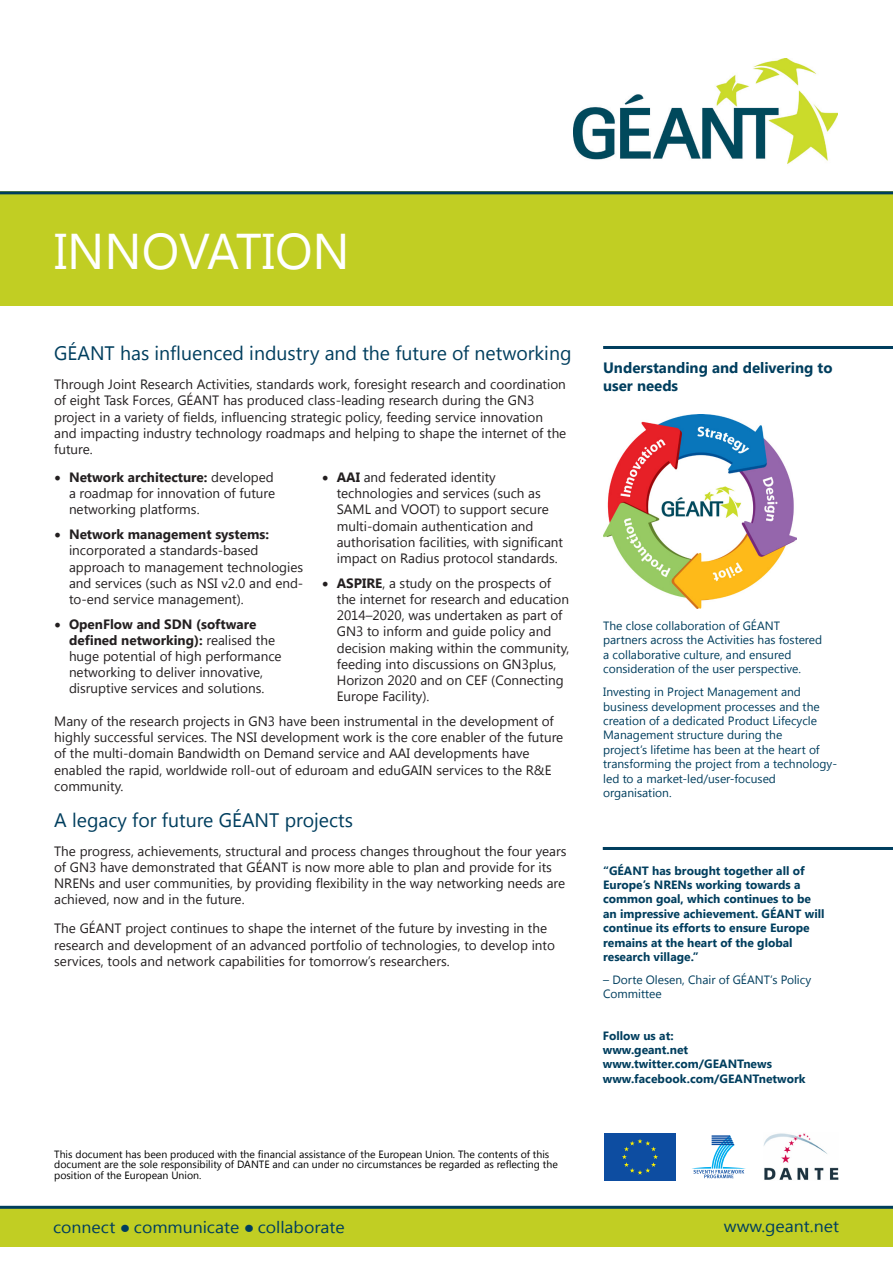
<style>
.page{position:relative;width:893px;height:1263px;background:#fff}
.page>*{position:absolute;margin:0;border:0;box-sizing:border-box;transform-origin:0 0}
.t1{font:50.1px "Segoe UI";color:#fff}
.Basic{font:19.5px "Segoe UI";color:#003e5e}
.Green_header{font:19.5px "Segoe UI";color:#003e5e}
.t2{font:16.5px "Segoe UI";color:#003e5e;scale:1.07 1}
.t3{font:700 15px/18px "Segoe UI";color:#003e5e}
.Basic-2{font:13.5px/16.2px "Segoe UI";color:#231f20}
.Green_quote{font:12px/14.4px "Segoe UI";color:#003e5e}
.Green_quote_name_bol{font:700 12px/14.4px "Segoe UI";color:#003e5e}
.t4{font:10.5px/10.5px "Segoe UI";color:#000}
.s1{font-family:"Minion Pro";font-size:18px}
.s2{font-weight:700}
</style>
<div class="page">
<div style="left:0;top:191px;width:893px;height:115px;background:#c1ce23"></div>
<img style="left:574px;top:59px;width:263px;height:105px">
<div style="left:0;top:1207px;width:893px;height:39px;background:#c1ce23"></div>
<hr style="left:0;top:1206px;width:893px;height:3px;background:#003e5e">
<hr style="left:0;top:191px;width:893px;height:3px;background:#003e5e">
<img style="left:603px;top:414px;width:193px;height:194px">
<hr style="left:603px;top:847px;width:290px;height:3px;background:#003e5e">
<hr style="left:603px;top:346px;width:290px;height:3px;background:#003e5e">
<div style="left:604px;top:1133px;width:72px;height:48px;background:#0d4da1"></div>
<svg style="left:622px;top:1139px;width:36px;height:36px"></svg>
<svg style="left:692px;top:1135px;width:54px;height:43px"></svg>
<img style="left:763px;top:1133px;width:76px;height:47px">
<p class="t1" style="left:54px;top:217px;width:297px">INNOVATION</p>
<p class="Basic" style="left:54px;top:340px;width:519px">GÉANT has influenced industry and the future of networking</p>
<p class="Basic-2" style="left:54px;top:376px;width:514px">Through Joint Research Activities, standards work, foresight research and coordination of eight Task Forces, GÉANT has produced class-leading research during the GN3 project in a variety of fields, influencing strategic policy, feeding service innovation and impacting industry technology roadmaps and helping to shape the internet of the future.</p>
<p class="Basic-2" style="left:69px;top:468px;width:208px;text-align:justify;text-indent:-15px"><span class="s1">•</span> <span class="s2">Network architecture:</span> developed a roadmap for innovation of future networking platforms.</p>
<p class="Basic-2" style="left:69px;top:526px;width:236px;text-indent:-15px"><span class="s1">•</span> <span class="s2">Network management systems: </span>incorporated a standards-based approach to management technologies and services (such as NSI v2.0 and end&shy;to-end service management).</p>
<p class="Basic-2" style="left:69px;top:615px;width:214px;text-indent:-15px"><span class="s1">•</span> <span class="s2">OpenFlow and SDN (software defined networking):</span> realised the huge potential of high performance networking to deliver innovative, disruptive services and solutions.</p>
<p class="Basic-2" style="left:337px;top:468px;width:228px;text-indent:-15px"><span class="s1">•</span> <span class="s2">AAI</span> and federated identity technologies and services (such as SAML and VOOT) to support secure multi-domain authentication and authorisation facilities, with significant impact on Radius protocol standards.</p>
<p class="Basic-2" style="left:337px;top:574px;width:234px;text-indent:-15px"><span class="s1">•</span> <span class="s2">ASPIRE</span>, a study on the prospects of the internet for research and education 2014–2020, was undertaken as part of GN3 to inform and guide policy and decision making within the community, feeding into discussions on GN3plus, Horizon 2020 and on CEF (Connecting Europe Facility).</p>
<p class="Basic-2" style="left:54px;top:712px;width:511px">Many of the research projects in GN3 have been instrumental in the development of highly successful services. The NSI development work is the core enabler of the future of the multi-domain Bandwidth on Demand service and AAI developments have enabled the rapid, worldwide roll-out of eduroam and eduGAIN services to the R&amp;E community.</p>
<p class="Green_header" style="left:54px;top:806px;width:300px">A legacy for future GÉANT projects</p>
<p class="Basic-2" style="left:54px;top:842px;width:514px">The progress, achievements, structural and process changes throughout the four years of GN3 have demonstrated that GÉANT is now more able to plan and provide for its NRENs and user communities, by providing flexibility in the way networking needs are achieved, now and in the future.</p>
<p class="Basic-2" style="left:54px;top:920px;width:502px">The GÉANT project continues to shape the internet of the future by investing in the research and development of an advanced portfolio of technologies, to develop into services, tools and network capabilities for tomorrow’s researchers.</p>
<p class="t4" style="left:54px;top:1148px;width:505px">This document has been produced with the financial assistance of the European Union. The contents of this document are the sole responsibility of DANTE and can under no circumstances be regarded as reflecting the position of the European Union.</p>
<p class="t3" style="left:603px;top:358px;width:231px">Understanding and delivering to user needs</p>
<p class="Green_quote" style="left:603px;top:618px;width:221px">The close collaboration of GÉANT partners across the Activities has fostered a collaborative culture, and ensured consideration of the user perspective.</p>
<p class="Green_quote" style="left:603px;top:684px;width:235px">Investing in Project Management and business development processes and the creation of a dedicated Product Lifecycle Management structure during the<br>project’s lifetime has been at the heart of transforming the project from a technology&shy;led to a market-led/user-focused organisation.</p>
<p class="Green_quote_name_bol" style="left:603px;top:862px;width:223px">“GÉANT has brought together all of Europe’s NRENs working towards a common goal, which continues to be an impressive achievement. GÉANT will continue its efforts to ensure Europe remains at the heart of the global research village.”</p>
<p class="Green_quote" style="left:603px;top:972px;width:210px">– Dorte Olesen, Chair of GÉANT’s Policy<br>Committee</p>
<p class="Green_quote_name_bol" style="left:603px;top:1027px;width:204px">Follow us at:<br>www.geant.net www.twitter.com/GEANTnews www.facebook.com/GEANTnetwork</p>
<p class="t2" style="left:53px;top:1216px;width:274px">connect ● communicate ● collaborate</p>
<p class="t2" style="left:724px;top:1215px;width:109px">www.geant.net</p>
</div>
